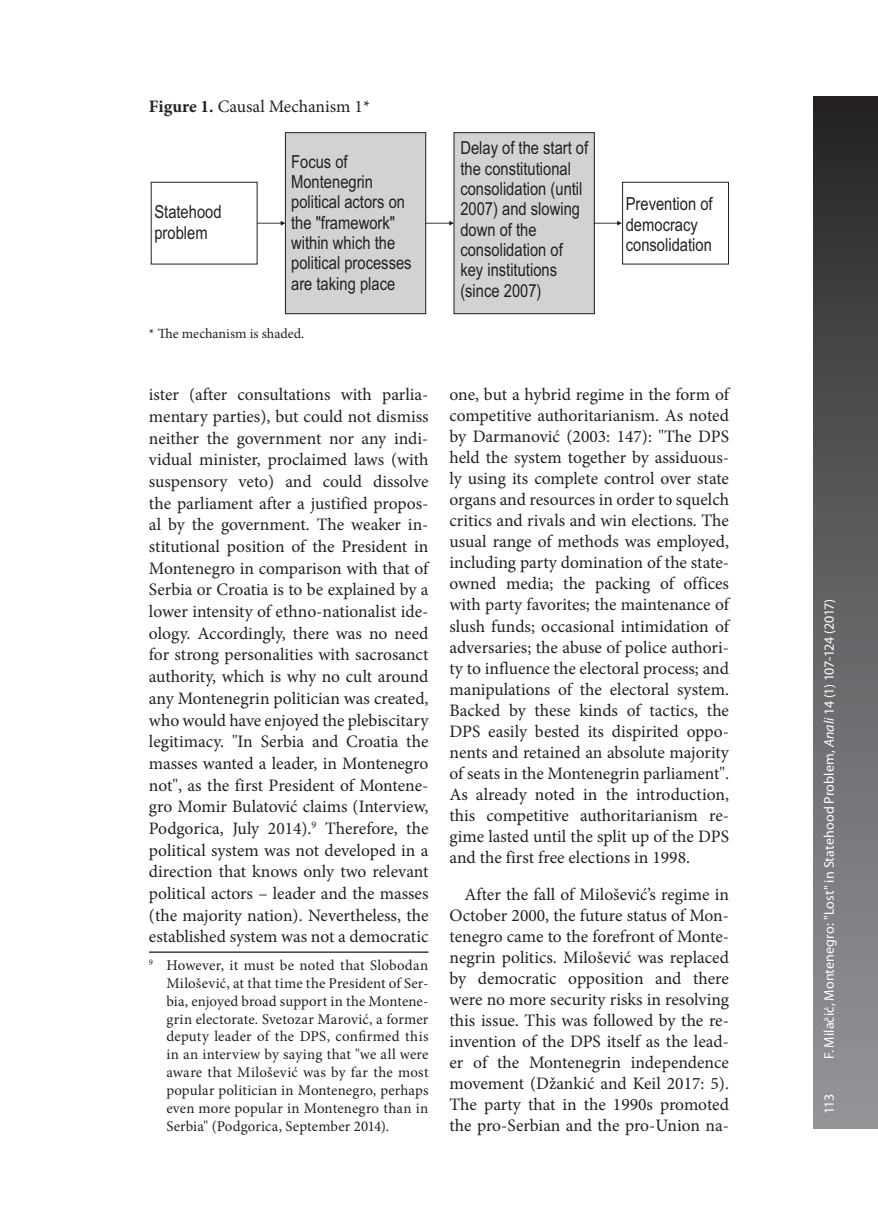
<style>
.page{position:relative;width:878px;height:1230px;background:#fff}
.page>*{position:absolute;margin:0;border:0;box-sizing:border-box;transform-origin:0 0}
.t1{font:18.03px/20.3px "Arial Narrow";color:#231f20}
.t2{font:17.5px/21px "Minion Pro";color:#231f20;text-align:justify}
.t3{font:14.88px/17.8px "Minion Pro";letter-spacing:.01em;color:#231f20;text-align:justify}
.t4{font:14px "Myriad Pro";letter-spacing:.005em;color:#fff}
.t5{font:14px "Minion Pro";letter-spacing:-.005em;color:#231f20}
.s1{font-weight:700}
.s2{font-style:italic}
</style>
<div class="page">
<div style="left:813px;top:96px;width:64px;height:1032px;background:linear-gradient(to bottom,#292728,#979a9d)"></div>
<hr style="left:149px;top:951px;width:279px;height:1px;background:#231f20">
<div style="left:454px;top:133px;width:140px;height:181px;background:#d1d2d4"></div>
<div style="left:453px;top:132px;width:141px;height:182px;border:1px solid #231f20"></div>
<div style="left:622px;top:182px;width:106px;height:82px;border:1px solid #231f20"></div>
<div style="left:285px;top:133px;width:140px;height:181px;background:#d1d2d4"></div>
<div style="left:285px;top:132px;width:141px;height:182px;border:1px solid #231f20"></div>
<svg style="left:257px;top:221px;width:28px;height:4px"></svg>
<svg style="left:425px;top:221px;width:29px;height:4px"></svg>
<svg style="left:593px;top:221px;width:28px;height:4px"></svg>
<p class="t2" style="left:149px;top:96px;width:222px"><span class="s1">Figure 1.</span> Causal Mechanism 1*</p>
<p class="t1" style="left:291px;top:150px;width:122px">Focus of<br>Montenegrin political actors on the "framework" within which the political processes are taking place</p>
<p class="t5" style="left:149px;top:324px;width:157px">* The mechanism is shaded.</p>
<p class="t1" style="left:154px;top:201px;width:69px">Statehood problem</p>
<p class="t1" style="left:460px;top:137px;width:129px">Delay of the start of the constitutional consolidation (until<br>2007) and slowing down of the consolidation of key institutions (since 2007)</p>
<p class="t1" style="left:625px;top:193px;width:88px">Prevention of democracy consolidation</p>
<p class="t2" style="left:149px;top:384px;width:281px;line-height:21.7px">ister (after consultations with parlia&shy;mentary parties), but could not dismiss neither the government nor any indi&shy;vidual minister, proclaimed laws (with suspensory veto) and could dissolve the parliament after a justified propos&shy;al by the government. The weaker in&shy;stitutional position of the President in Montenegro in comparison with that of Serbia or Croatia is to be explained by a lower intensity of ethno-nationalist ide&shy;ology. Accordingly, there was no need for strong personalities with sacrosanct authority, which is why no cult around any Montenegrin politician was created, who would have enjoyed the plebiscitary legitimacy. "In Serbia and Croatia the masses wanted a leader, in Montenegro not", as the first President of Montene&shy;gro Momir Bulatović claims (Interview, Podgorica, July 2014).<sup>9</sup> Therefore, the political system was not developed in a direction that knows only two relevant political actors – leader and the masses (the majority nation). Nevertheless, the established system was not a democratic</p>
<p class="t3" style="left:166px;top:956px;width:263px;text-indent:-17px"><sup>9</sup> However, it must be noted that Slobodan Milošević, at that time the President of Ser&shy;bia, enjoyed broad support in the Montene&shy;grin electorate. Svetozar Marović, a former deputy leader of the DPS, confirmed this in an interview by saying that "we all were aware that Milošević was by far the most popular politician in Montenegro, perhaps even more popular in Montenegro than in Serbia" (Podgorica, September 2014).</p>
<p class="t2" style="left:449px;top:384px;width:281px">one, but a hybrid regime in the form of competitive authoritarianism. As noted by Darmanović (2003: 147): "The DPS held the system together by assiduous&shy;ly using its complete control over state organs and resources in order to squelch critics and rivals and win elections. The usual range of methods was employed, including party domination of the state&shy;owned media; the packing of offices with party favorites; the maintenance of slush funds; occasional intimidation of adversaries; the abuse of police authori&shy;ty to influence the electoral process; and manipulations of the electoral system.<br>Backed by these kinds of tactics, the DPS easily bested its dispirited oppo&shy;nents and retained an absolute majority of seats in the Montenegrin parliament".<br>As already noted in the introduction, this competitive authoritarianism re&shy;gime lasted until the split up of the DPS and the first free elections in 1998.</p>
<p class="t2" style="left:449px;top:883px;width:281px;text-indent:15px">After the fall of Milošević’s regime in October 2000, the future status of Mon&shy;tenegro came to the forefront of Monte&shy;negrin politics. Milošević was replaced by democratic opposition and there were no more security risks in resolving this issue. This was followed by the re&shy;invention of the DPS itself as the lead&shy;er of the Montenegrin independence movement (Džankić and Keil 2017: 5).<br>The party that in the 1990s promoted the pro-Serbian and the pro-Union na-</p>
<p class="t4" style="left:820px;top:1059px;width:462px;rotate:-90deg">F. Milačić, Montenegro: "Lost" in Statehood Problem, <span class="s2">Anali</span> 14 (1) 107-124 (2017)</p>
<p class="t4" style="left:820px;top:1113px;width:21px;rotate:-90deg">113</p>
</div>
